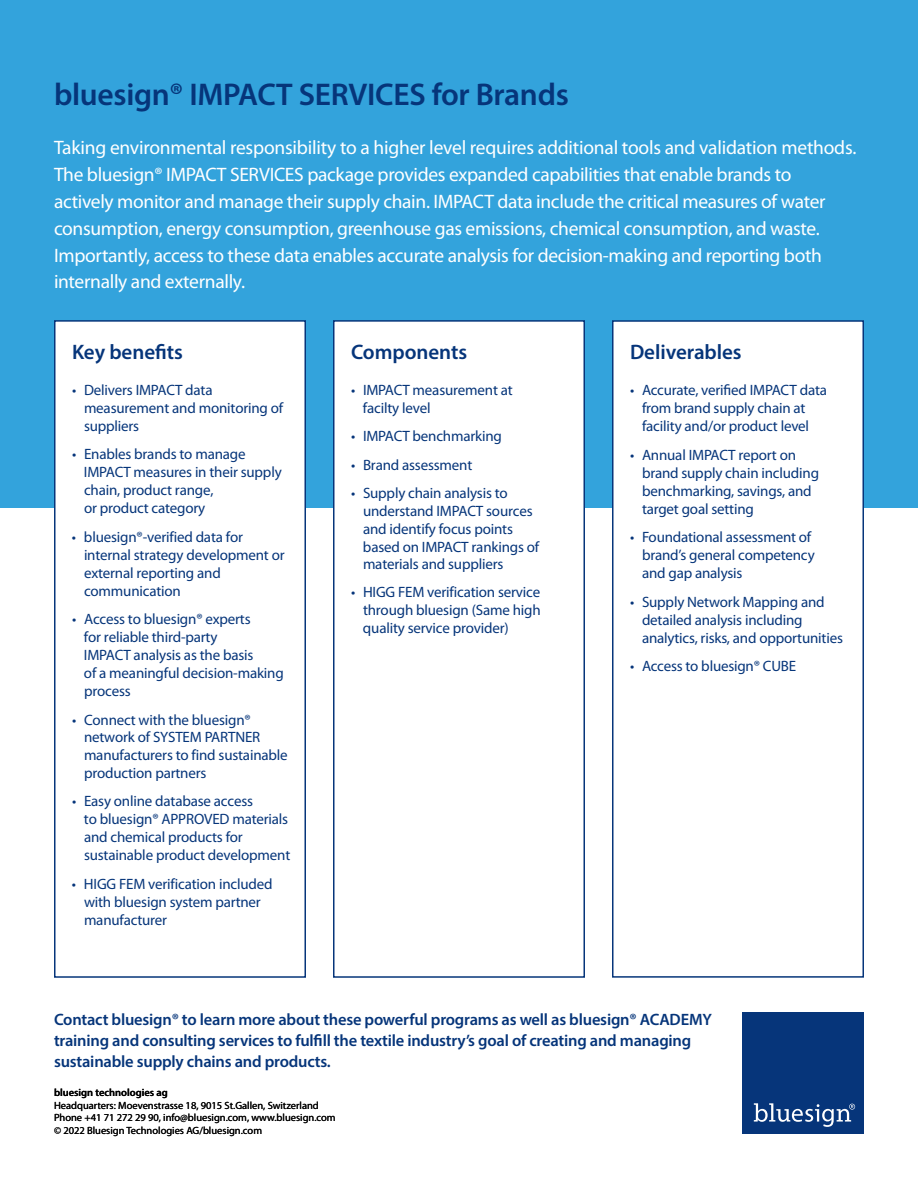
<style>
.page{position:relative;width:918px;height:1188px;background:#fff}
.page>*{position:absolute;margin:0;border:0;box-sizing:border-box;transform-origin:0 0}
.t1{font:600 31.5px "Myriad Pro";letter-spacing:-.01em;color:#06357a}
.t2{font:600 21px "Myriad Pro";letter-spacing:-.005em;color:#06357a}
.t3{font:19.5px/26.8px "Myriad Pro";letter-spacing:-.015em;color:#fff}
.t4{font:600 16.5px/20.9px "Myriad Pro";letter-spacing:-.01em;color:#06357a}
.t5{font:15px/18px "Myriad Pro";letter-spacing:-.01em;color:#06357a}
.t6{font:10.5px/12.6px "Myriad Pro";color:#000}
.t7{font:600 10.5px "Myriad Pro";color:#000}
</style>
<div class="page">
<div style="left:743px;top:1013px;width:121px;height:121px;background:#06357a"></div>
<svg style="left:754px;top:1103px;width:101px;height:24px"></svg>
<div style="left:0;top:0;width:918px;height:508px;background:#33a3dc"></div>
<div style="left:54px;top:320px;width:252px;height:658px;background:#fff;border:2px solid #06357a"></div>
<div style="left:333px;top:320px;width:252px;height:658px;background:#fff;border:2px solid #06357a"></div>
<div style="left:612px;top:320px;width:252px;height:658px;background:#fff;border:2px solid #06357a"></div>
<h1 class="t1" style="left:54px;top:74px;width:516px">bluesign® IMPACT SERVICES for Brands</h1>
<p class="t3" style="left:54px;top:134px;width:804px">Taking environmental responsibility to a higher level requires additional tools and validation methods.<br>The bluesign® IMPACT SERVICES package provides expanded capabilities that enable brands to<br>actively monitor and manage their supply chain. IMPACT data include the critical measures of water consumption, energy consumption, greenhouse gas emissions, chemical consumption, and waste.<br>Importantly, access to these data enables accurate analysis for decision-making and reporting both internally and externally.</p>
<h2 class="t2" style="left:72px;top:339px;width:112px">Key benefits</h2>
<p class="t5" style="left:84px;top:381px;width:201px;text-indent:-12px">• Delivers IMPACT data measurement and monitoring of suppliers</p>
<p class="t5" style="left:84px;top:445px;width:199px;text-indent:-12px">• Enables brands to manage<br>IMPACT measures in their supply chain, product range,<br>or product category</p>
<p class="t5" style="left:84px;top:527px;width:202px;text-indent:-12px">• bluesign®-verified data for internal strategy development or external reporting and communication</p>
<p class="t5" style="left:84px;top:610px;width:201px;text-indent:-12px">• Access to bluesign® experts<br>for reliable third-party<br>IMPACT analysis as the basis<br>of a meaningful decision-making process</p>
<p class="t5" style="left:84px;top:710px;width:205px;text-indent:-12px">• Connect with the bluesign® network of SYSTEM PARTNER manufacturers to find sustainable production partners</p>
<p class="t5" style="left:84px;top:792px;width:208px;text-indent:-12px">• Easy online database access<br>to bluesign® APPROVED materials and chemical products for sustainable product development</p>
<p class="t5" style="left:84px;top:874px;width:190px;text-indent:-12px">• HIGG FEM verification included with bluesign system partner manufacturer</p>
<h2 class="t2" style="left:351px;top:339px;width:118px">Components</h2>
<p class="t5" style="left:363px;top:381px;width:151px;line-height:17.4px;text-indent:-12px">• IMPACT measurement at facilty level</p>
<p class="t5" style="left:351px;top:427px;width:152px">• IMPACT benchmarking</p>
<p class="t5" style="left:351px;top:455px;width:123px">• Brand assessment</p>
<p class="t5" style="left:363px;top:484px;width:178px;text-indent:-12px">• Supply chain analysis to understand IMPACT sources and identify focus points based on IMPACT rankings of materials and suppliers</p>
<p class="t5" style="left:363px;top:583px;width:179px;text-align:justify;text-indent:-12px">• HIGG FEM verification service through bluesign (Same high quality service provider)</p>
<h2 class="t2" style="left:630px;top:339px;width:113px">Deliverables</h2>
<p class="t5" style="left:642px;top:381px;width:187px;text-indent:-12px">• Accurate, verified IMPACT data from brand supply chain at facility and/or product level</p>
<p class="t5" style="left:642px;top:445px;width:179px;text-indent:-12px">• Annual IMPACT report on brand supply chain including benchmarking, savings, and target goal setting</p>
<p class="t5" style="left:642px;top:528px;width:174px;text-indent:-12px">• Foundational assessment of brand’s general competency and gap analysis</p>
<p class="t5" style="left:642px;top:592px;width:203px;text-indent:-12px">• Supply Network Mapping and detailed analysis including analytics, risks, and opportunities</p>
<p class="t5" style="left:630px;top:657px;width:168px">• Access to bluesign® CUBE</p>
<p class="t4" style="left:54px;top:1009px;width:659px">Contact bluesign® to learn more about these powerful programs as well as bluesign® ACADEMY training and consulting services to fulfill the textile industry’s goal of creating and managing sustainable supply chains and products.</p>
<p class="t7" style="left:54px;top:1086px;width:115px">bluesign technologies ag</p>
<p class="t6" style="left:54px;top:1099px;width:283px">Headquarters: Moevenstrasse 18, 9015 St.Gallen, Switzerland<br>Phone +41 71 272 29 90, info@bluesign.com, www.bluesign.com © 2022 Bluesign Technologies AG/bluesign.com</p>
</div>
